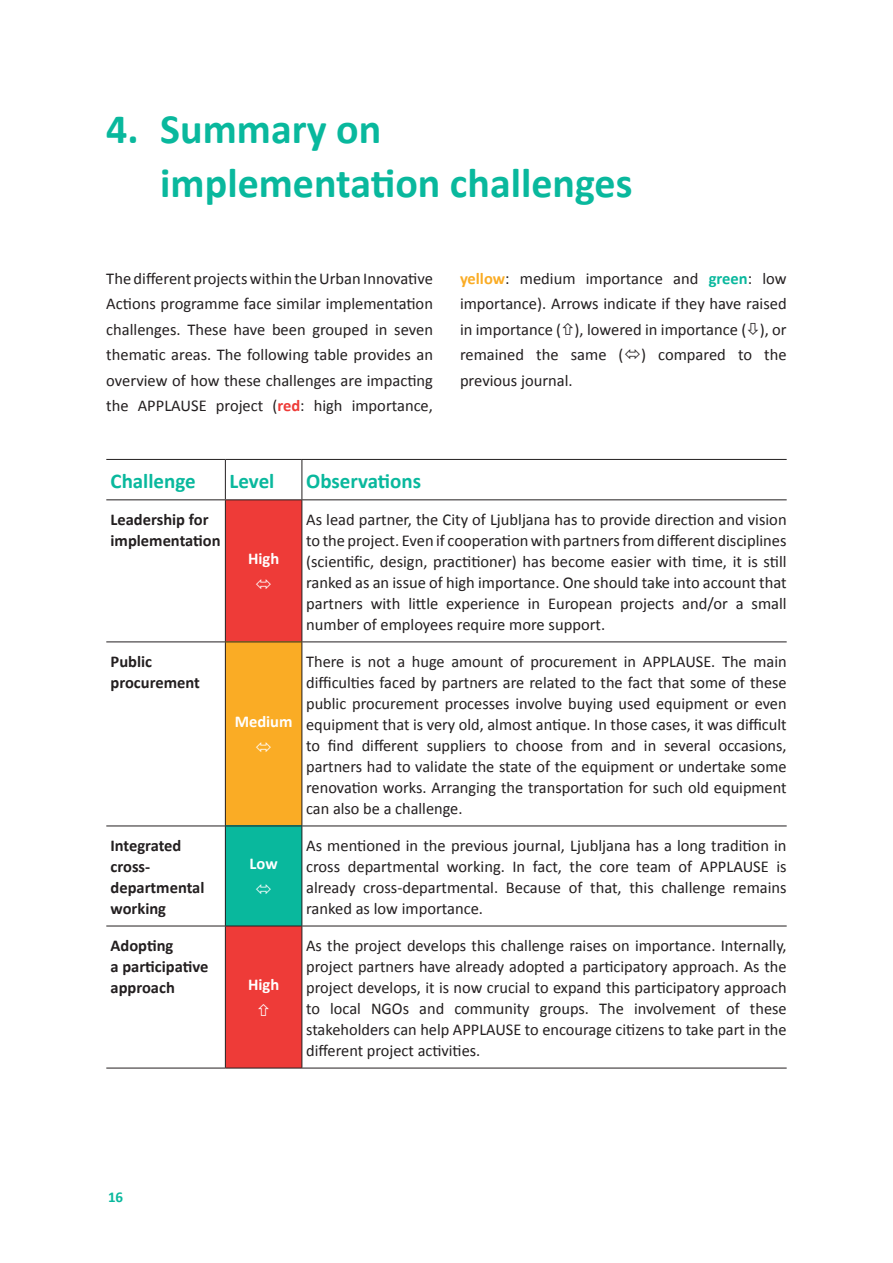
<style>
.page{position:relative;width:893px;height:1263px;background:#fff}
.page>*{position:absolute;margin:0;border:0;box-sizing:border-box;transform-origin:0 0}
.t1{font:700 42px/54px "Calibri";color:#09b89d}
.TableColumnHead{font:700 21px "Calibri";color:#09b89d}
.TableText{font:16.5px/21px "Calibri";color:#231f20;text-align:justify}
.Para{font:16.5px/25.5px "Calibri";color:#231f20;text-align:justify}
.TableText-2{font:700 16.5px/21px "Calibri";color:#231f20}
.Table_middle_column{font:700 16.5px "Calibri";color:#fff}
.t2{font:700 15px "Calibri";color:#09b89d}
.s1{font-weight:700;color:#ee3b38}
.s2{font-weight:700;color:#faac25}
.s3{font-weight:700;color:#09b89d}
</style>
<div class="page">
<hr style="left:302px;top:500px;width:1px;height:141px;background:#231f20">
<hr style="left:106px;top:641px;width:119px;height:1px;background:#231f20">
<hr style="left:302px;top:641px;width:485px;height:1px;background:#231f20">
<hr style="left:302px;top:642px;width:1px;height:183px;background:#231f20">
<hr style="left:106px;top:825px;width:119px;height:1px;background:#231f20">
<hr style="left:302px;top:825px;width:485px;height:1px;background:#231f20">
<hr style="left:302px;top:826px;width:1px;height:100px;background:#231f20">
<hr style="left:106px;top:926px;width:119px;height:1px;background:#231f20">
<hr style="left:302px;top:926px;width:485px;height:1px;background:#231f20">
<hr style="left:302px;top:926px;width:1px;height:142px;background:#231f20">
<hr style="left:106px;top:1068px;width:119px;height:1px;background:#231f20">
<hr style="left:225px;top:1068px;width:77px;height:1px;background:#231f20">
<hr style="left:302px;top:1068px;width:485px;height:1px;background:#231f20">
<hr style="left:106px;top:459px;width:119px;height:1px;background:#231f20">
<hr style="left:225px;top:459px;width:77px;height:1px;background:#231f20">
<hr style="left:225px;top:460px;width:1px;height:39px;background:#231f20">
<hr style="left:302px;top:459px;width:485px;height:1px;background:#231f20">
<hr style="left:302px;top:460px;width:1px;height:39px;background:#231f20">
<hr style="left:106px;top:499px;width:119px;height:1px;background:#231f20">
<hr style="left:225px;top:499px;width:77px;height:1px;background:#231f20">
<hr style="left:302px;top:499px;width:485px;height:1px;background:#231f20">
<svg style="left:225px;top:500px;width:77px;height:568px;background:#c57342"></svg>
<h1 class="t1" style="left:160px;top:100px;width:474px;text-indent:-54px">4. Summary on implementation challenges</h1>
<p class="Para" style="left:106px;top:265px;width:328px">The different projectswithin theUrban Innovative Actions programme face similar implementation challenges. These have been grouped in seven thematic areas. The following table provides an overview of how these challenges are impacting the APPLAUSE project (<span class="s1">red</span>: high importance,</p>
<p class="Para" style="left:460px;top:265px;width:328px"><span class="s2">yellow</span>: medium importance and <span class="s3">green</span>: low importance). Arrows indicate if they have raised in importance ( ), lowered in importance ( ), or remained the same ( ) compared to the previous journal.</p>
<p class="TableColumnHead" style="left:111px;top:466px;width:87px">Challenge</p>
<p class="TableColumnHead" style="left:230px;top:466px;width:46px">Level</p>
<p class="TableColumnHead" style="left:306px;top:466px;width:117px">Observations</p>
<p class="TableText-2" style="left:111px;top:508px;width:112px">Leadership for implementation</p>
<p class="Table_middle_column" style="left:248px;top:547px;width:33px">High</p>
<p class="TableText" style="left:306px;top:509px;width:482px">As lead partner, the City of Ljubljana has to provide direction and vision to the project. Even if cooperation with partnersfromdifferent disciplines (scientific, design, practitioner) has become easier with time, it is still ranked as an issue of high importance. One should take into account that partners with little experience in European projects and/or a small number of employees require more support.</p>
<p class="TableText-2" style="left:111px;top:650px;width:91px">Public procurement</p>
<p class="TableText-2" style="left:111px;top:834px;width:95px">Integrated cross&shy;departmental working</p>
<p class="TableText-2" style="left:111px;top:934px;width:99px">Adopting<br>a participative approach</p>
<p class="Table_middle_column" style="left:235px;top:710px;width:59px">Medium</p>
<p class="Table_middle_column" style="left:250px;top:852px;width:30px">Low</p>
<p class="Table_middle_column" style="left:248px;top:973px;width:33px">High</p>
<p class="TableText" style="left:306px;top:651px;width:482px">There is not a huge amount of procurement in APPLAUSE. The main difficulties faced by partners are related to the fact that some of these public procurement processes involve buying used equipment or even equipment that is very old, almost antique. In those cases, it was difficult to find different suppliers to choose from and in several occasions, partners had to validate the state of the equipment or undertake some renovation works. Arranging the transportation for such old equipment can also be a challenge.</p>
<p class="TableText" style="left:306px;top:835px;width:482px">As mentioned in the previous journal, Ljubljana has a long tradition in cross departmental working. In fact, the core team of APPLAUSE is already cross-departmental. Because of that, this challenge remains ranked as low importance.</p>
<p class="TableText" style="left:306px;top:935px;width:482px">As the project develops this challenge raises on importance. Internally, project partners have already adopted a participatory approach. As the project develops, it is now crucial to expand this participatory approach to local NGOs and community groups. The involvement of these stakeholders can help APPLAUSE to encourage citizens to take part in the different project activities.</p>
<p class="t2" style="left:108px;top:1186px;width:17px">16</p>
</div>
